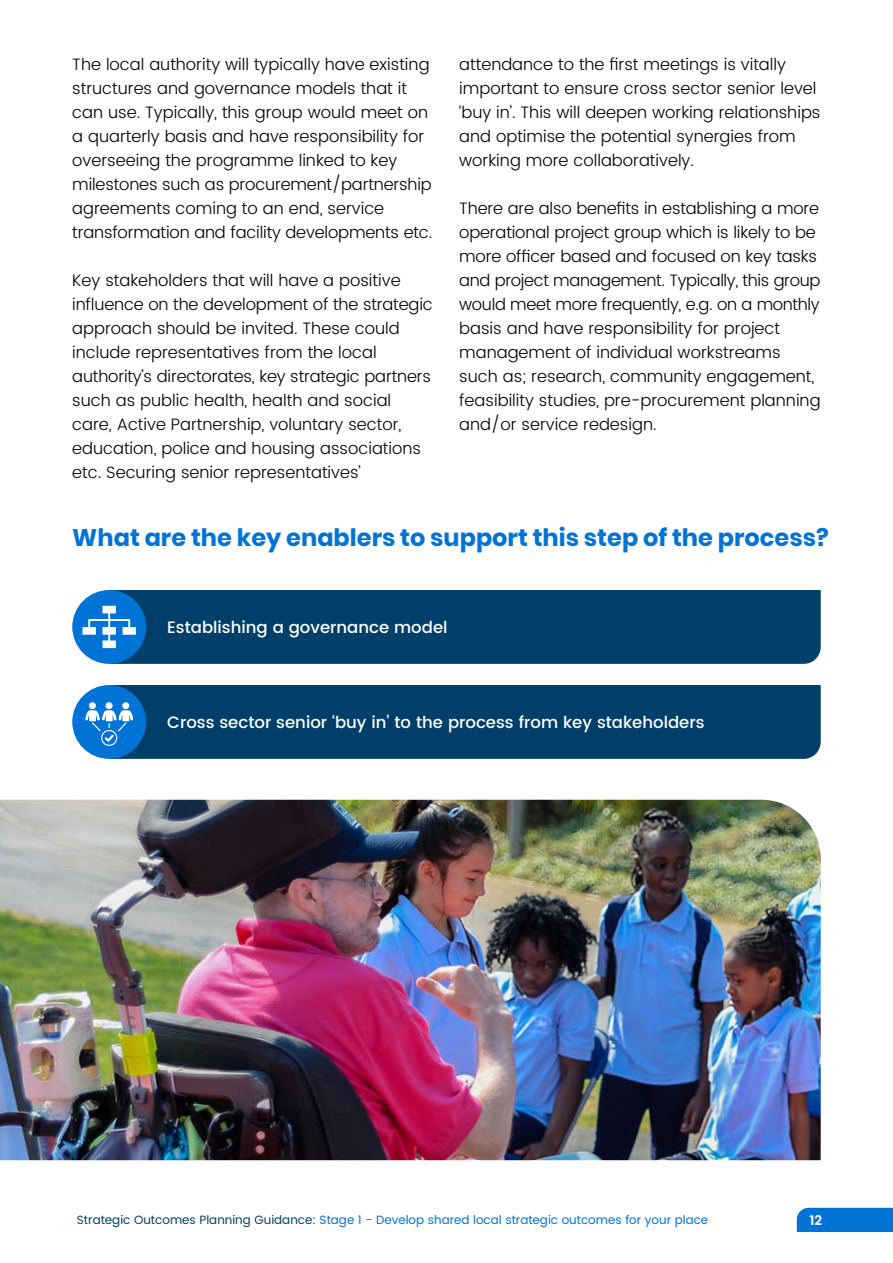
<style>
.page{position:relative;width:893px;height:1263px;background:#fff}
.page>*{position:absolute;margin:0;border:0;box-sizing:border-box;transform-origin:0 0}
._3_-_heading{font:700 24px "Poppins";color:#0073d6}
.Body_text{font:300 16.5px/24px "Poppins";color:#000}
.Lozinge_text{font:500 16.5px "Poppins";color:#fff}
.t1{font:600 13.5px "Poppins";color:#fff}
.t2{font:12px "Poppins";color:#0073d6}
.s1{color:#003f69}
</style>
<div class="page">
<div style="left:115px;top:590px;width:706px;height:74px;background:#003f69"></div>
<div style="left:115px;top:685px;width:706px;height:74px;background:#003f69"></div>
<img style="left:0;top:800px;width:821px;height:360px">
<div style="left:73px;top:591px;width:72px;height:72px;background:#0073d6;border-radius:50%"></div>
<div style="left:72px;top:590px;width:74px;height:74px;border:2px solid #0073d6;border-radius:50%"></div>
<div style="left:73px;top:686px;width:72px;height:72px;background:#0073d6;border-radius:50%"></div>
<div style="left:72px;top:685px;width:74px;height:74px;border:2px solid #0073d6;border-radius:50%"></div>
<svg style="left:82px;top:606px;width:54px;height:42px"></svg>
<div style="left:89px;top:702px;width:7px;height:7px;background:#fff;border-radius:50%"></div>
<div style="left:106px;top:702px;width:7px;height:7px;background:#fff;border-radius:50%"></div>
<div style="left:122px;top:702px;width:7px;height:7px;background:#fff;border-radius:50%"></div>
<svg style="left:85px;top:710px;width:48px;height:36px"></svg>
<div style="left:797px;top:1208px;width:96px;height:24px;background:#0073d6"></div>
<p class="Body_text" style="left:72px;top:53px;width:361px">The local authority will typically have existing structures and governance models that it can use. Typically, this group would meet on a quarterly basis and have responsibility for overseeing the programme linked to key milestones such as procurement/partnership agreements coming to an end, service transformation and facility developments etc.</p>
<p class="Body_text" style="left:72px;top:269px;width:362px">Key stakeholders that will have a positive influence on the development of the strategic approach should be invited. These could include representatives from the local authority’s directorates, key strategic partners such as public health, health and social care, Active Partnership, voluntary sector, education, police and housing associations etc. Securing senior representatives’</p>
<p class="Body_text" style="left:459px;top:53px;width:363px">attendance to the first meetings is vitally important to ensure cross sector senior level ‘buy in’. This will deepen working relationships and optimise the potential synergies from working more collaboratively.</p>
<p class="Body_text" style="left:459px;top:197px;width:363px">There are also benefits in establishing a more operational project group which is likely to be more officer based and focused on key tasks and project management. Typically, this group would meet more frequently, e.g. on a monthly basis and have responsibility for project management of individual workstreams such as; research, community engagement, feasibility studies, pre-procurement planning and/or service redesign.</p>
<h3 class="_3_-_heading" style="left:72px;top:524px;width:758px">What are the key enablers to support this step of the process?</h3>
<p class="Lozinge_text" style="left:167px;top:615px;width:282px">Establishing a governance model</p>
<p class="Lozinge_text" style="left:167px;top:710px;width:539px">Cross sector senior ‘buy in’ to the process from key stakeholders</p>
<p class="t2" style="left:77px;top:1211px;width:633px"><span class="s1">Strategic Outcomes Planning Guidance:</span> Stage 1 - Develop shared local strategic outcomes for your place</p>
<p class="t1" style="left:809px;top:1210px;width:14px">12</p>
</div>
